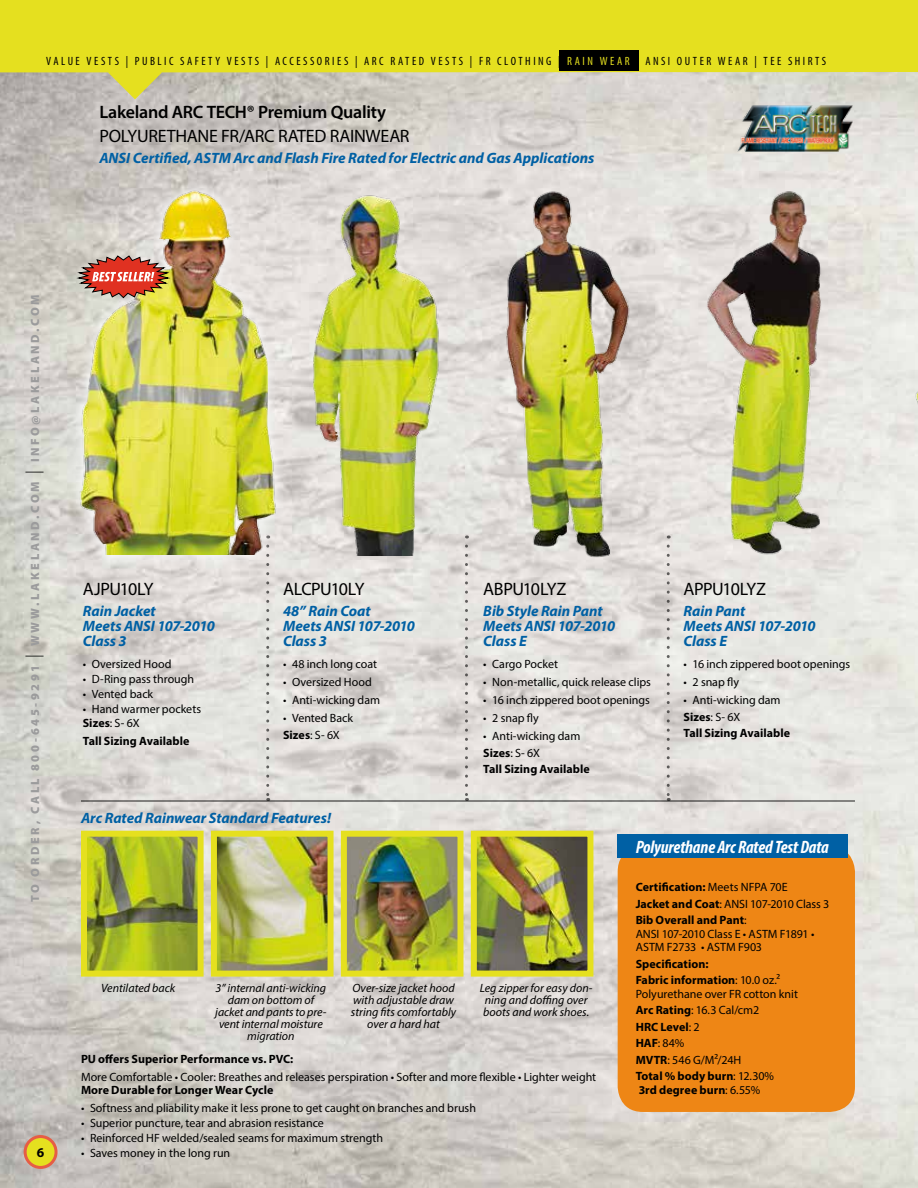
<style>
.page{position:relative;width:918px;height:1188px;background:#fff}
.page>*{position:absolute;margin:0;border:0;box-sizing:border-box;transform-origin:0 0}
.t1{font:18px "Myriad Pro";letter-spacing:-.025em;color:#000}
.t2{font:600 18px "Myriad Pro";letter-spacing:-.015em;color:#000}
.t3{font:italic 700 condensed 18px "Myriad Pro";letter-spacing:-.01em;color:#fff}
.t4{font:italic 700 15px/15px "Myriad Pro";letter-spacing:-.005em;color:#0060a4}
.t5{font:700 13.5px "Myriad Pro";color:#000}
.t6{font:12px/16.5px "Myriad Pro";color:#000}
.t7{font:700 12px/16.5px "Myriad Pro";letter-spacing:.005em;color:#000}
.t8{font:italic 12px/12px "Myriad Pro";color:#000;text-align:center}
.t9{font:condensed 12px "Myriad Pro";letter-spacing:.21em;color:#000}
.t10{font:900 12px "Myriad Pro";letter-spacing:.22em;color:#9b9b9c}
.s1{color:#e5e01f}
.s2{font-weight:300;font-size:18px;color:#000}
.s3{font-weight:700}
.s4{font-weight:400}
</style>
<div class="page">
<img style="left:0;top:99px;width:918px;height:1089px">
<svg style="left:266px;top:568px;width:3px;height:232px"></svg>
<svg style="left:465px;top:546px;width:3px;height:254px"></svg>
<svg style="left:667px;top:546px;width:3px;height:254px"></svg>
<hr style="left:81px;top:800px;width:774px;height:2px;background:#000">
<div style="left:68px;top:179px;width:219px;height:389px;background:#fff;opacity:.75"></div>
<img style="left:74px;top:187px;width:207px;height:368px">
<img style="left:906px;top:107px;width:12px;height:896px">
<img style="left:298px;top:187px;width:156px;height:368px">
<img style="left:703px;top:187px;width:131px;height:373px">
<img style="left:499px;top:187px;width:137px;height:373px">
<img style="left:348px;top:838px;width:108px;height:132px">
<div style="left:341px;top:831px;width:122px;height:146px;border:6px solid #e5e01f"></div>
<img style="left:218px;top:838px;width:109px;height:132px">
<div style="left:211px;top:831px;width:123px;height:146px;border:6px solid #e5e01f"></div>
<img style="left:478px;top:838px;width:108px;height:132px">
<div style="left:471px;top:831px;width:122px;height:146px;border:6px solid #e5e01f"></div>
<img style="left:88px;top:838px;width:109px;height:132px">
<div style="left:81px;top:831px;width:123px;height:146px;border:6px solid #e5e01f"></div>
<svg style="left:77px;top:256px;width:93px;height:42px;background:#c8755e"></svg>
<img style="left:736px;top:104px;width:119px;height:49px">
<div style="left:618px;top:846px;width:237px;height:266px;background:#ee8615;border-radius:25px"></div>
<svg style="left:0;top:0;width:918px;height:99px;background:#ded94b"></svg>
<div style="left:906px;top:0;width:12px;height:72px;background:#e5e01f"></div>
<div style="left:559px;top:50px;width:79px;height:20px;background:#000"></div>
<div style="left:618px;top:835px;width:230px;height:23px;background:#0060a4"></div>
<div style="left:25px;top:1137px;width:31px;height:30px;background:#e5e01f;border-radius:50%"></div>
<div style="left:24px;top:1135px;width:34px;height:34px;border:3px solid #e65d45;border-radius:50%"></div>
<p class="t9" style="left:46px;top:53px;width:782px">VALUE VESTS | PUBLIC SAFETY VESTS | ACCESSORIES | ARC RATED VESTS | FR CLOTHING | <span class="s1">RAIN WEAR</span> | ANSI OUTER WEAR | TEE SHIRTS</p>
<h1 class="t2" style="left:99px;top:100px;width:288px">Lakeland ARC TECH® Premium Quality</h1>
<h1 class="t1" style="left:99px;top:125px;width:312px">POLYURETHANE FR/ARC RATED RAINWEAR</h1>
<p class="t4" style="left:99px;top:150px;width:496px">ANSI Certified, ASTM Arc and Flash Fire Rated for Electric and Gas Applications</p>
<p class="t10" style="left:27px;top:902px;width:609px;rotate:-90deg">TO ORDER, CALL 800-645-9291 <span class="s2">|</span> WWW.LAKELAND.COM <span class="s2">|</span> INFO@LAKELAND.COM</p>
<p class="t5" style="left:37px;top:1144px;width:9px">6</p>
<h1 class="t1" style="left:83px;top:578px;width:72px">AJPU10LY</h1>
<p class="t4" style="left:83px;top:603px;width:133px">Rain Jacket<br>Meets ANSI 107-2010<br>Class 3</p>
<p class="t6" style="left:83px;top:656px;width:90px">• Oversized Hood</p>
<p class="t6" style="left:83px;top:671px;width:113px">• D-Ring pass through</p>
<p class="t6" style="left:83px;top:686px;width:72px">• Vented back</p>
<p class="t6" style="left:83px;top:702px;width:120px;line-height:13.5px">• Hand warmer pockets<br><span class="s3">Sizes</span>: S- 6X</p>
<p class="t7" style="left:83px;top:732px;width:108px">Tall Sizing Available</p>
<h1 class="t1" style="left:283px;top:578px;width:83px">ALCPU10LY</h1>
<p class="t4" style="left:283px;top:603px;width:133px">48” Rain Coat<br>Meets ANSI 107-2010<br>Class 3</p>
<p class="t6" style="left:283px;top:656px;width:96px">• 48 inch long coat</p>
<p class="t6" style="left:283px;top:674px;width:90px">• Oversized Hood</p>
<p class="t6" style="left:283px;top:692px;width:99px">• Anti-wicking dam</p>
<p class="t6" style="left:283px;top:710px;width:72px">• Vented Back<br><span class="s3">Sizes</span>: S- 6X</p>
<p class="t4" style="left:81px;top:810px;width:252px">Arc Rated Rainwear Standard Features!</p>
<h1 class="t1" style="left:483px;top:578px;width:85px">ABPU10LYZ</h1>
<p class="t4" style="left:483px;top:603px;width:133px">Bib Style Rain Pant<br>Meets ANSI 107-2010<br>Class E</p>
<p class="t6" style="left:483px;top:656px;width:76px">• Cargo Pocket</p>
<p class="t6" style="left:483px;top:674px;width:169px">• Non-metallic, quick release clips</p>
<p class="t6" style="left:483px;top:692px;width:168px">• 16 inch zippered boot openings</p>
<p class="t6" style="left:483px;top:710px;width:57px">• 2 snap fly</p>
<p class="t7" style="left:483px;top:728px;width:108px"><span class="s4">• Anti-wicking dam<br></span>Sizes<span class="s4">: S- 6X<br></span>Tall Sizing Available</p>
<h1 class="t1" style="left:684px;top:578px;width:84px">APPU10LYZ</h1>
<p class="t4" style="left:684px;top:603px;width:133px">Rain Pant<br>Meets ANSI 107-2010<br>Class E</p>
<p class="t6" style="left:684px;top:656px;width:168px">• 16 inch zippered boot openings</p>
<p class="t6" style="left:684px;top:674px;width:57px">• 2 snap fly</p>
<p class="t7" style="left:684px;top:692px;width:108px"><span class="s4">• Anti-wicking dam<br></span>Sizes<span class="s4">: S- 6X<br></span>Tall Sizing Available</p>
<h1 class="t3" style="left:636px;top:836px;width:195px">Polyurethane Arc Rated Test Data</h1>
<p class="t8" style="left:101px;top:981px;width:76px">Ventilated back</p>
<p class="t8" style="left:215px;top:981px;width:113px">3” internal anti-wicking dam on bottom of jacket and pants to pre&shy;vent internal moisture migration</p>
<p class="t8" style="left:351px;top:981px;width:107px">Over-size jacket hood with adjustable draw string fits comfortably over a hard hat</p>
<p class="t8" style="left:480px;top:981px;width:114px;text-align:left">Leg zipper for easy don&shy;ning and doffing over boots and work shoes.</p>
<p class="t7" style="left:81px;top:1050px;width:214px">PU offers Superior Performance vs. PVC:</p>
<p class="t6" style="left:81px;top:1068px;width:517px">More Comfortable • Cooler: Breathes and releases perspiration • Softer and more flexible • Lighter weight</p>
<p class="t7" style="left:81px;top:1081px;width:194px">More Durable for Longer Wear Cycle</p>
<p class="t6" style="left:81px;top:1100px;width:397px">• Softness and pliability make it less prone to get caught on branches and brush</p>
<p class="t6" style="left:81px;top:1115px;width:244px">• Superior puncture, tear and abrasion resistance</p>
<p class="t6" style="left:81px;top:1130px;width:304px">• Reinforced HF welded/sealed seams for maximum strength</p>
<p class="t6" style="left:81px;top:1145px;width:151px">• Saves money in the long run</p>
<p class="t7" style="left:636px;top:879px;width:195px">Certification: <span class="s4">Meets NFPA 70E<br></span>Jacket and Coat<span class="s4">: ANSI 107-2010 Class 3<br></span>Bib Overall and Pant<span class="s4">:</span></p>
<p class="t6" style="left:636px;top:927px;width:180px;line-height:13.5px">ANSI 107-2010 Class E • ASTM F1891 •<br>ASTM F2733 • ASTM F903</p>
<p class="t7" style="left:636px;top:955px;width:146px">Specification:<br>Fabric information<span class="s4">: 10.0 oz.²</span></p>
<p class="t6" style="left:636px;top:985px;width:164px">Polyurethane over FR cotton knit<br><span class="s3">Arc Rating</span>: 16.3 Cal/cm2<br><span class="s3">HRC Level</span>: 2<br><span class="s3">HAF</span>: 84%<br><span class="s3">MVTR</span>: 546 G/M²/24H<br><span class="s3">Total % body burn</span>: 12.30%</p>
<p class="t7" style="left:639px;top:1081px;width:123px">3rd degree burn<span class="s4">: 6.55%</span></p>
</div>
